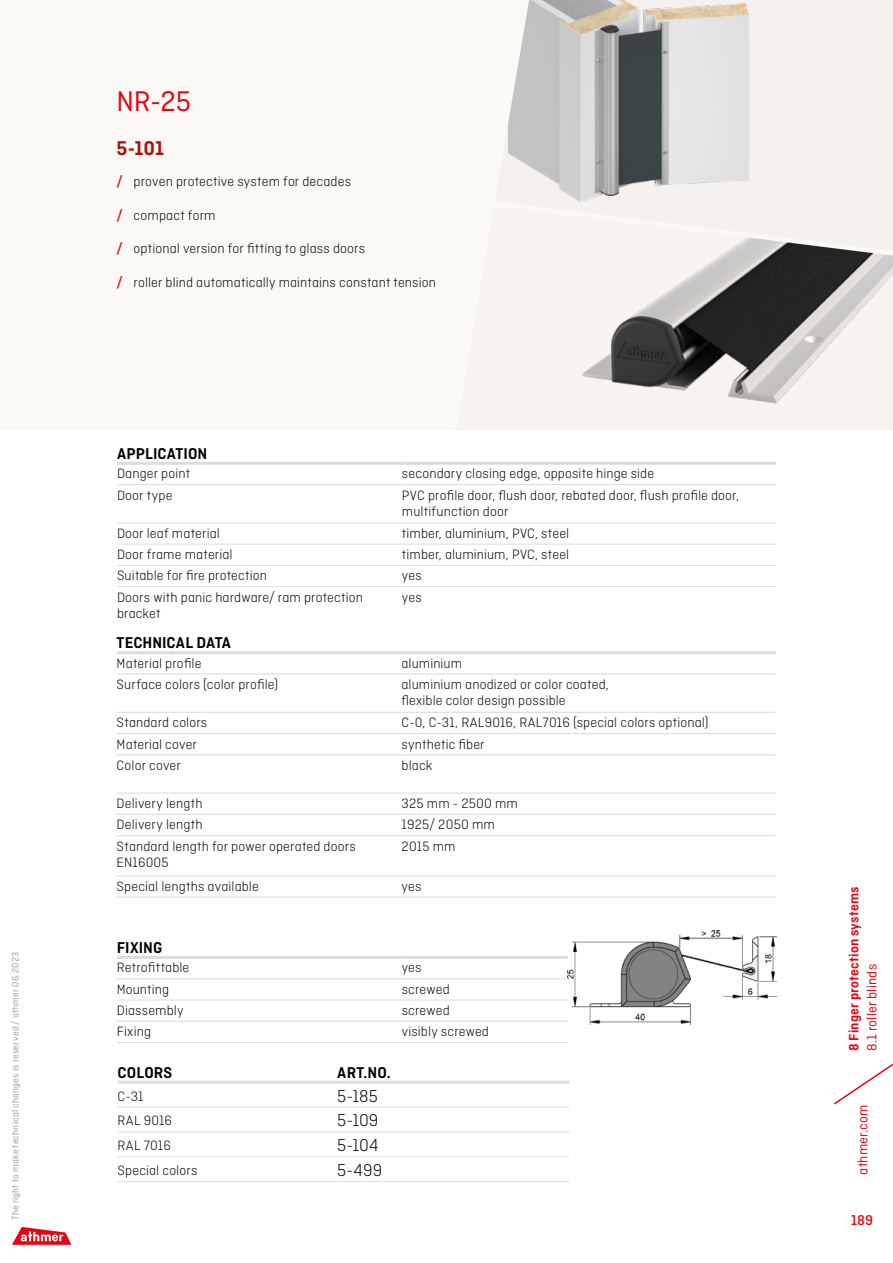
<style>
.page{position:relative;width:893px;height:1263px;background:#fff}
.page>*{position:absolute;margin:0;border:0;box-sizing:border-box;transform-origin:0 0}
.t1{font:30px "Ciutadella";color:#e30613}
.t2{font:600 21px "Ciutadella";color:#ae0f0a}
.t3{font:300 18px "Ciutadella";letter-spacing:.005em;color:#000}
.t4{font:600 16.5px "Ciutadella";letter-spacing:.005em;color:#000}
.t5{font:500 15px "Ciutadella";color:#e30613}
.t6{font:300 14.25px/16.5px "Ciutadella";letter-spacing:.01em;color:#000}
.t7{font:14.25px "Ciutadella";letter-spacing:.01em;color:#e30613}
.t8{font:600 14.25px "Ciutadella";letter-spacing:.01em;color:#e30613}
.t9{font:9.75px "Ciutadella";letter-spacing:.025em;color:#9d9d9c}
.s1{font-weight:500;color:#e30613}
</style>
<div class="page">
<div style="left:0;top:0;width:893px;height:429px;background:#faf9f6"></div>
<svg style="left:12px;top:1227px;width:59px;height:18px"></svg>
<div style="left:451px;top:0;width:442px;height:429px;background:#f5f1ee"></div>
<img style="left:529px;top:0;width:220px;height:196px">
<img style="left:582px;top:257px;width:311px;height:147px">
<svg style="left:571px;top:196px;width:322px;height:61px"></svg>
<img style="left:568px;top:931px;width:208px;height:93px">
<svg style="left:508px;top:2px;width:21px;height:164px;fill:#c4c4c4"></svg>
<hr style="left:117px;top:462px;width:285px;height:3px;background:#dddddc">
<hr style="left:402px;top:462px;width:374px;height:3px;background:#dddddc">
<hr style="left:117px;top:484px;width:285px;height:1px;background:#dddddc">
<hr style="left:402px;top:484px;width:374px;height:1px;background:#dddddc">
<hr style="left:117px;top:523px;width:285px;height:1px;background:#dddddc">
<hr style="left:402px;top:523px;width:374px;height:1px;background:#dddddc">
<hr style="left:117px;top:544px;width:285px;height:1px;background:#dddddc">
<hr style="left:402px;top:544px;width:374px;height:1px;background:#dddddc">
<hr style="left:117px;top:565px;width:285px;height:1px;background:#dddddc">
<hr style="left:402px;top:565px;width:374px;height:1px;background:#dddddc">
<hr style="left:117px;top:586px;width:285px;height:1px;background:#dddddc">
<hr style="left:402px;top:586px;width:374px;height:1px;background:#dddddc">
<hr style="left:117px;top:673px;width:285px;height:1px;background:#dddddc">
<hr style="left:402px;top:673px;width:374px;height:1px;background:#dddddc">
<hr style="left:117px;top:712px;width:285px;height:1px;background:#dddddc">
<hr style="left:402px;top:712px;width:374px;height:1px;background:#dddddc">
<hr style="left:117px;top:733px;width:285px;height:1px;background:#dddddc">
<hr style="left:402px;top:733px;width:374px;height:1px;background:#dddddc">
<hr style="left:117px;top:754px;width:285px;height:1px;background:#dddddc">
<hr style="left:402px;top:754px;width:374px;height:1px;background:#dddddc">
<hr style="left:117px;top:792px;width:285px;height:2px;background:#dddddc">
<hr style="left:402px;top:792px;width:374px;height:2px;background:#dddddc">
<hr style="left:117px;top:814px;width:285px;height:1px;background:#dddddc">
<hr style="left:402px;top:814px;width:374px;height:1px;background:#dddddc">
<hr style="left:117px;top:835px;width:285px;height:1px;background:#dddddc">
<hr style="left:402px;top:835px;width:374px;height:1px;background:#dddddc">
<hr style="left:117px;top:875px;width:285px;height:1px;background:#dddddc">
<hr style="left:402px;top:875px;width:374px;height:1px;background:#dddddc">
<hr style="left:117px;top:896px;width:285px;height:2px;background:#dddddc">
<hr style="left:402px;top:896px;width:374px;height:2px;background:#dddddc">
<hr style="left:117px;top:651px;width:285px;height:3px;background:#dddddc">
<hr style="left:402px;top:651px;width:374px;height:3px;background:#dddddc">
<hr style="left:117px;top:956px;width:285px;height:3px;background:#dddddc">
<hr style="left:402px;top:956px;width:166px;height:3px;background:#dddddc">
<hr style="left:117px;top:978px;width:285px;height:1px;background:#dddddc">
<hr style="left:402px;top:978px;width:166px;height:1px;background:#dddddc">
<hr style="left:117px;top:1000px;width:285px;height:1px;background:#dddddc">
<hr style="left:402px;top:1000px;width:166px;height:1px;background:#dddddc">
<hr style="left:117px;top:1021px;width:285px;height:1px;background:#dddddc">
<hr style="left:402px;top:1021px;width:166px;height:1px;background:#dddddc">
<hr style="left:117px;top:1042px;width:285px;height:1px;background:#dddddc">
<hr style="left:402px;top:1042px;width:166px;height:1px;background:#dddddc">
<hr style="left:118px;top:1107px;width:219px;height:1px;background:#dddddc">
<hr style="left:337px;top:1107px;width:232px;height:1px;background:#dddddc">
<hr style="left:118px;top:1131px;width:219px;height:1px;background:#dddddc">
<hr style="left:337px;top:1131px;width:232px;height:1px;background:#dddddc">
<hr style="left:118px;top:1156px;width:219px;height:1px;background:#dddddc">
<hr style="left:337px;top:1156px;width:232px;height:1px;background:#dddddc">
<hr style="left:118px;top:1181px;width:219px;height:1px;background:#dddddc">
<hr style="left:337px;top:1181px;width:232px;height:1px;background:#dddddc">
<hr style="left:118px;top:1081px;width:219px;height:3px;background:#dddddc">
<hr style="left:337px;top:1081px;width:232px;height:3px;background:#dddddc">
<svg style="left:834px;top:1063px;width:59px;height:42px"></svg>
<p class="t9" style="left:10px;top:1220px;width:270px;rotate:-90deg">The right to make technical changes is reserved / athmer 06.2023</p>
<h1 class="t1" style="left:117px;top:85px;width:76px">NR-25</h1>
<h2 class="t2" style="left:117px;top:136px;width:49px">5-101</h2>
<p class="t6" style="left:117px;top:173px;width:236px"><span class="s1">/</span> proven protective system for decades</p>
<p class="t6" style="left:117px;top:207px;width:101px"><span class="s1">/</span> compact form</p>
<p class="t6" style="left:117px;top:240px;width:250px"><span class="s1">/</span> optional version for fitting to glass doors</p>
<p class="t6" style="left:117px;top:274px;width:321px"><span class="s1">/</span> roller blind automatically maintains constant tension</p>
<p class="t4" style="left:117px;top:444px;width:92px">APPLICATION</p>
<p class="t6" style="left:117px;top:465px;width:75px">Danger point</p>
<p class="t6" style="left:402px;top:465px;width:254px">secondary closing edge, opposite hinge side</p>
<p class="t6" style="left:117px;top:486px;width:57px">Door type</p>
<p class="t6" style="left:402px;top:486px;width:339px">PVC profile door, flush door, rebated door, flush profile door, multifunction door</p>
<p class="t6" style="left:117px;top:525px;width:104px">Door leaf material</p>
<p class="t6" style="left:402px;top:525px;width:169px">timber, aluminium, PVC, steel</p>
<p class="t6" style="left:117px;top:546px;width:117px">Door frame material</p>
<p class="t6" style="left:402px;top:546px;width:169px">timber, aluminium, PVC, steel</p>
<p class="t6" style="left:117px;top:567px;width:151px">Suitable for fire protection</p>
<p class="t6" style="left:402px;top:567px;width:21px">yes</p>
<p class="t6" style="left:117px;top:589px;width:247px">Doors with panic hardware/ ram protection bracket</p>
<p class="t6" style="left:402px;top:589px;width:21px">yes</p>
<p class="t4" style="left:117px;top:633px;width:116px">TECHNICAL DATA</p>
<p class="t6" style="left:117px;top:655px;width:86px">Material profile</p>
<p class="t6" style="left:402px;top:655px;width:62px">aluminium</p>
<p class="t6" style="left:117px;top:676px;width:163px">Surface colors (color profile)</p>
<p class="t6" style="left:402px;top:676px;width:209px">aluminium anodized or color coated, flexible color design possible</p>
<p class="t6" style="left:117px;top:714px;width:92px">Standard colors</p>
<p class="t6" style="left:402px;top:714px;width:308px">C-0, C-31, RAL9016, RAL7016 (special colors optional)</p>
<p class="t6" style="left:117px;top:735px;width:82px">Material cover</p>
<p class="t6" style="left:402px;top:735px;width:85px">synthetic fiber</p>
<p class="t6" style="left:117px;top:757px;width:66px">Color cover</p>
<p class="t6" style="left:402px;top:757px;width:32px">black</p>
<p class="t6" style="left:117px;top:795px;width:87px">Delivery length</p>
<p class="t6" style="left:402px;top:795px;width:118px">325 mm - 2500 mm</p>
<p class="t6" style="left:117px;top:816px;width:87px">Delivery length</p>
<p class="t6" style="left:402px;top:816px;width:95px">1925/ 2050 mm</p>
<p class="t6" style="left:117px;top:837px;width:241px">Standard length for power operated doors<br>EN16005</p>
<p class="t6" style="left:402px;top:837px;width:56px">2015 mm</p>
<p class="t6" style="left:117px;top:878px;width:144px">Special lengths available</p>
<p class="t6" style="left:402px;top:878px;width:21px">yes</p>
<p class="t4" style="left:117px;top:938px;width:47px">FIXING</p>
<p class="t6" style="left:117px;top:959px;width:74px">Retrofittable</p>
<p class="t6" style="left:402px;top:959px;width:21px">yes</p>
<p class="t6" style="left:117px;top:981px;width:54px">Mounting</p>
<p class="t6" style="left:402px;top:981px;width:50px">screwed</p>
<p class="t6" style="left:117px;top:1002px;width:68px">Diassembly</p>
<p class="t6" style="left:402px;top:1002px;width:50px">screwed</p>
<p class="t6" style="left:117px;top:1023px;width:36px">Fixing</p>
<p class="t6" style="left:402px;top:1023px;width:89px">visibly screwed</p>
<p class="t4" style="left:118px;top:1063px;width:56px">COLORS</p>
<p class="t4" style="left:337px;top:1063px;width:55px">ART.NO.</p>
<p class="t6" style="left:118px;top:1087px;width:28px">C-31</p>
<p class="t3" style="left:337px;top:1086px;width:42px">5-185</p>
<p class="t6" style="left:118px;top:1112px;width:56px">RAL 9016</p>
<p class="t3" style="left:337px;top:1111px;width:43px">5-109</p>
<p class="t6" style="left:118px;top:1137px;width:55px">RAL 7016</p>
<p class="t3" style="left:337px;top:1135px;width:43px">5-104</p>
<p class="t6" style="left:118px;top:1161px;width:81px">Special colors</p>
<p class="t3" style="left:337px;top:1160px;width:46px">5-499</p>
<p class="t8" style="left:846px;top:1051px;width:166px;rotate:-90deg">8 Finger protection systems</p>
<p class="t7" style="left:864px;top:1051px;width:88px;rotate:-90deg">8.1 roller blinds</p>
<p class="t7" style="left:855px;top:1174px;width:72px;rotate:-90deg">athmer.com</p>
<p class="t5" style="left:851px;top:1212px;width:24px">189</p>
</div>
